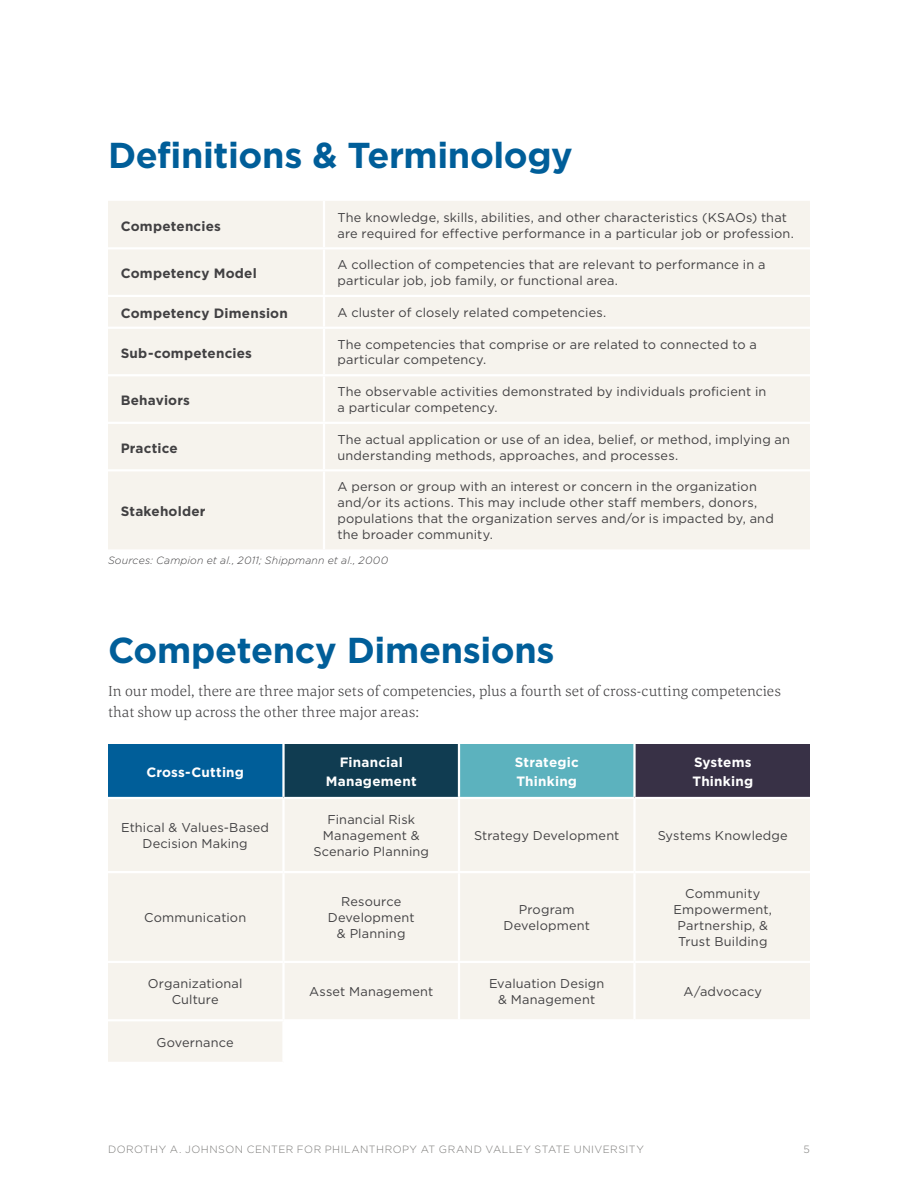
<style>
.page{position:relative;width:918px;height:1188px;background:#fff}
.page>*{position:absolute;margin:0;border:0;box-sizing:border-box;transform-origin:0 0}
.t1{font:700 36px "Gotham";letter-spacing:-.01em;color:#005e99}
.t2{font:300 15px/20.2px "Corda";letter-spacing:.005em;color:#414042}
.t3{font:700 13.5px "Gotham";letter-spacing:.015em;color:#414042}
.t4{font:700 13.5px/18.8px "Gotham";letter-spacing:.015em;color:#fff}
.t5{font:12.75px/15.8px "Gotham";letter-spacing:.015em;color:#414042;text-align:center}
.t6{font:300 10.5px "Gotham";letter-spacing:.045em;color:#7a7977}
.t7{font:italic 300 10.5px "Gotham";letter-spacing:.02em;color:#414042}
</style>
<div class="page">
<div style="left:108px;top:201px;width:702px;height:348px;background:#f6f3ed"></div>
<hr style="left:323px;top:201px;width:2px;height:46px;background:#fff">
<hr style="left:108px;top:247px;width:216px;height:2px;background:#fff">
<hr style="left:324px;top:247px;width:486px;height:2px;background:#fff">
<hr style="left:323px;top:249px;width:2px;height:46px;background:#fff">
<hr style="left:108px;top:295px;width:216px;height:2px;background:#fff">
<hr style="left:324px;top:295px;width:486px;height:2px;background:#fff">
<hr style="left:323px;top:297px;width:2px;height:30px;background:#fff">
<hr style="left:108px;top:327px;width:216px;height:2px;background:#fff">
<hr style="left:324px;top:327px;width:486px;height:2px;background:#fff">
<hr style="left:323px;top:329px;width:2px;height:45px;background:#fff">
<hr style="left:108px;top:374px;width:216px;height:2px;background:#fff">
<hr style="left:324px;top:374px;width:486px;height:2px;background:#fff">
<hr style="left:323px;top:376px;width:2px;height:46px;background:#fff">
<hr style="left:108px;top:422px;width:216px;height:2px;background:#fff">
<hr style="left:324px;top:422px;width:486px;height:2px;background:#fff">
<hr style="left:323px;top:424px;width:2px;height:45px;background:#fff">
<hr style="left:108px;top:469px;width:216px;height:2px;background:#fff">
<hr style="left:324px;top:469px;width:486px;height:2px;background:#fff">
<hr style="left:323px;top:471px;width:2px;height:78px;background:#fff">
<div style="left:108px;top:744px;width:176px;height:54px;background:#005e99"></div>
<div style="left:284px;top:744px;width:175px;height:54px;background:#103c51"></div>
<div style="left:459px;top:744px;width:175px;height:54px;background:#5cb2be"></div>
<div style="left:634px;top:744px;width:176px;height:54px;background:#383146"></div>
<svg style="left:108px;top:799px;width:702px;height:263px;background:#f7f4ef"></svg>
<hr style="left:282px;top:744px;width:3px;height:53px;background:#fff">
<hr style="left:458px;top:744px;width:2px;height:53px;background:#fff">
<hr style="left:633px;top:744px;width:3px;height:53px;background:#fff">
<hr style="left:108px;top:797px;width:176px;height:2px;background:#fff">
<hr style="left:284px;top:797px;width:175px;height:2px;background:#fff">
<hr style="left:282px;top:799px;width:3px;height:72px;background:#fff">
<hr style="left:459px;top:797px;width:175px;height:2px;background:#fff">
<hr style="left:458px;top:799px;width:2px;height:72px;background:#fff">
<hr style="left:634px;top:797px;width:176px;height:2px;background:#fff">
<hr style="left:633px;top:799px;width:3px;height:72px;background:#fff">
<hr style="left:108px;top:871px;width:176px;height:2px;background:#fff">
<hr style="left:284px;top:871px;width:175px;height:2px;background:#fff">
<hr style="left:282px;top:873px;width:3px;height:88px;background:#fff">
<hr style="left:459px;top:871px;width:175px;height:2px;background:#fff">
<hr style="left:458px;top:873px;width:2px;height:88px;background:#fff">
<hr style="left:634px;top:871px;width:176px;height:2px;background:#fff">
<hr style="left:633px;top:873px;width:3px;height:88px;background:#fff">
<hr style="left:108px;top:961px;width:176px;height:2px;background:#fff">
<hr style="left:284px;top:961px;width:175px;height:2px;background:#fff">
<hr style="left:282px;top:963px;width:3px;height:56px;background:#fff">
<hr style="left:459px;top:961px;width:175px;height:2px;background:#fff">
<hr style="left:458px;top:963px;width:2px;height:56px;background:#fff">
<hr style="left:634px;top:961px;width:176px;height:2px;background:#fff">
<hr style="left:633px;top:963px;width:3px;height:56px;background:#fff">
<hr style="left:108px;top:1019px;width:176px;height:2px;background:#fff">
<hr style="left:284px;top:1019px;width:175px;height:2px;background:#fff">
<hr style="left:282px;top:1021px;width:3px;height:41px;background:#fff">
<hr style="left:459px;top:1019px;width:175px;height:2px;background:#fff">
<hr style="left:458px;top:1021px;width:2px;height:41px;background:#fff">
<hr style="left:634px;top:1019px;width:176px;height:2px;background:#fff">
<hr style="left:633px;top:1021px;width:3px;height:41px;background:#fff">
<h1 class="t1" style="left:108px;top:134px;width:466px">Definitions &amp; Terminology</h1>
<p class="t3" style="left:121px;top:218px;width:102px">Competencies</p>
<p class="t5" style="left:338px;top:209px;width:458px;text-align:left">The knowledge, skills, abilities, and other characteristics (KSAOs) that are required for effective performance in a particular job or profession.</p>
<p class="t3" style="left:121px;top:266px;width:138px">Competency Model</p>
<p class="t5" style="left:338px;top:257px;width:429px;text-align:left">A collection of competencies that are relevant to performance in a particular job, job family, or functional area.</p>
<p class="t3" style="left:121px;top:306px;width:169px">Competency Dimension</p>
<p class="t5" style="left:338px;top:304px;width:270px">A cluster of closely related competencies.</p>
<p class="t3" style="left:121px;top:345px;width:133px">Sub-competencies</p>
<p class="t5" style="left:338px;top:336px;width:421px;text-align:left">The competencies that comprise or are related to connected to a particular competency.</p>
<p class="t3" style="left:121px;top:393px;width:71px">Behaviors</p>
<p class="t5" style="left:338px;top:384px;width:430px;text-align:left">The observable activities demonstrated by individuals proficient in a particular competency.</p>
<p class="t3" style="left:121px;top:440px;width:59px">Practice</p>
<p class="t5" style="left:338px;top:431px;width:454px;text-align:left">The actual application or use of an idea, belief, or method, implying an understanding methods, approaches, and processes.</p>
<p class="t5" style="left:338px;top:479px;width:438px;text-align:left">A person or group with an interest or concern in the organization and/or its actions. This may include other staff members, donors, populations that the organization serves and/or is impacted by, and the broader community.</p>
<p class="t7" style="left:108px;top:554px;width:282px">Sources: Campion et al., 2011; Shippmann et al., 2000</p>
<p class="t3" style="left:121px;top:504px;width:86px">Stakeholder</p>
<h1 class="t1" style="left:108px;top:629px;width:448px">Competency Dimensions</h1>
<p class="t2" style="left:108px;top:681px;width:674px">In our model, there are three major sets of competencies, plus a fourth set of cross-cutting competencies that show up across the other three major areas:</p>
<p class="t4" style="left:146px;top:762px;width:99px">Cross-Cutting</p>
<p class="t4" style="left:326px;top:753px;width:92px;text-align:center">Financial<br>Management</p>
<p class="t4" style="left:515px;top:753px;width:65px">Strategic<br>Thinking</p>
<p class="t4" style="left:692px;top:753px;width:62px">Systems<br>Thinking</p>
<p class="t5" style="left:121px;top:820px;width:149px">Ethical &amp; Values-Based<br>Decision Making</p>
<p class="t5" style="left:313px;top:812px;width:117px">Financial Risk<br>Management &amp;<br>Scenario Planning</p>
<p class="t5" style="left:474px;top:827px;width:147px">Strategy Development</p>
<p class="t5" style="left:658px;top:827px;width:132px">Systems Knowledge</p>
<p class="t5" style="left:144px;top:909px;width:104px">Communication</p>
<p class="t5" style="left:328px;top:894px;width:88px">Resource<br>Development &amp; Planning</p>
<p class="t5" style="left:503px;top:902px;width:88px">Program<br>Development</p>
<p class="t5" style="left:674px;top:886px;width:100px">Community<br>Empowerment,<br>Partnership, &amp;<br>Trust Building</p>
<p class="t5" style="left:148px;top:976px;width:96px">Organizational<br>Culture</p>
<p class="t5" style="left:309px;top:984px;width:126px">Asset Management</p>
<p class="t5" style="left:489px;top:976px;width:117px">Evaluation Design &amp; Management</p>
<p class="t5" style="left:683px;top:984px;width:80px">A/advocacy</p>
<p class="t5" style="left:156px;top:1034px;width:79px">Governance</p>
<p class="t6" style="left:108px;top:1143px;width:537px">DOROTHY A. JOHNSON CENTER FOR PHILANTHROPY AT GRAND VALLEY STATE UNIVERSITY</p>
<p class="t6" style="left:804px;top:1143px;width:8px">5</p>
</div>
